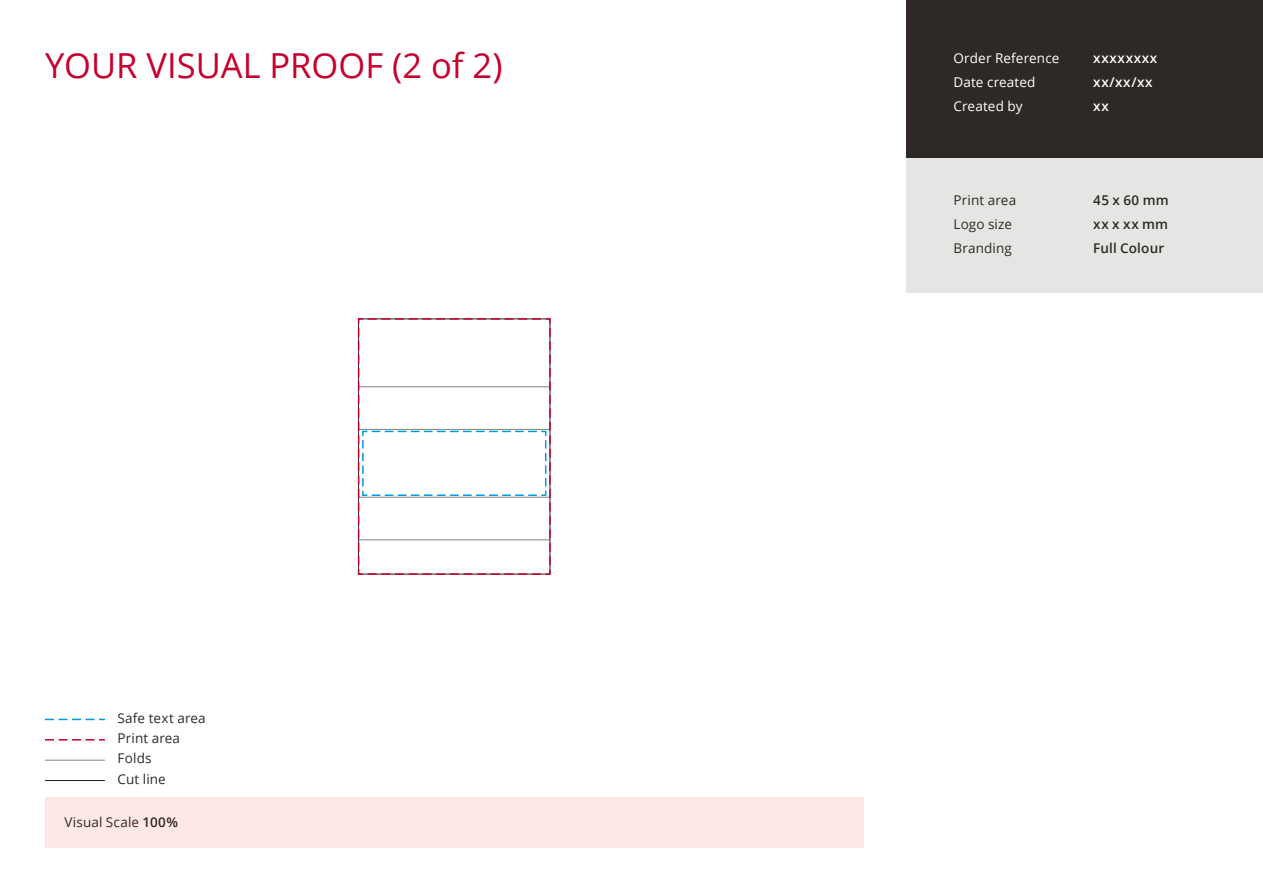
<style>
.page{position:relative;width:1263px;height:893px;background:#fff}
.page>*{position:absolute;margin:0;border:0;box-sizing:border-box;transform-origin:0 0}
.t1{font:34.5px "Open Sans";color:#c5002e}
.t2{font:13.5px/24px "Open Sans";letter-spacing:.01em;color:#2e2926}
.t3{font:13.5px/24px "Open Sans";letter-spacing:.01em;color:#fff}
.t4{font:600 13.5px/24px "Open Sans";letter-spacing:.01em;color:#2e2926;text-align:justify}
.t5{font:600 13.5px/24px "Open Sans";letter-spacing:.05em;color:#fff}
.s1{font-weight:600}
</style>
<div class="page">
<div style="left:906px;top:0;width:357px;height:158px;background:#2e2926"></div>
<div style="left:906px;top:158px;width:357px;height:135px;background:#e5e5e3"></div>
<div style="left:45px;top:798px;width:818px;height:50px;background:#fde8e7"></div>
<hr style="left:45px;top:780px;width:60px;height:1px;background:#231f20">
<hr style="left:45px;top:760px;width:60px;height:1px;background:#828383">
<svg style="left:45px;top:739px;width:60px;height:1px"></svg>
<svg style="left:45px;top:719px;width:60px;height:1px"></svg>
<svg style="left:357px;top:318px;width:194px;height:257px"></svg>
<h1 class="t1" style="left:45px;top:42px;width:459px">YOUR VISUAL PROOF (2 of 2)</h1>
<p class="t2" style="left:117px;top:705px;width:90px">Safe text area</p>
<p class="t2" style="left:117px;top:726px;width:64px">Print area</p>
<p class="t2" style="left:117px;top:746px;width:36px">Folds</p>
<p class="t2" style="left:117px;top:766px;width:50px">Cut line</p>
<p class="t2" style="left:64px;top:810px;width:115px">Visual Scale <span class="s1">100%</span></p>
<p class="t3" style="left:953px;top:46px;width:107px">Order Reference<br>Date created<br>Created by</p>
<p class="t5" style="left:1093px;top:46px;width:66px">xxxxxxxx xx/xx/xx xx</p>
<p class="t2" style="left:953px;top:188px;width:64px">Print area<br>Logo size<br>Branding</p>
<p class="t4" style="left:1093px;top:188px;width:77px">45 x 60 mm xx x xx mm Full Colour</p>
</div>
